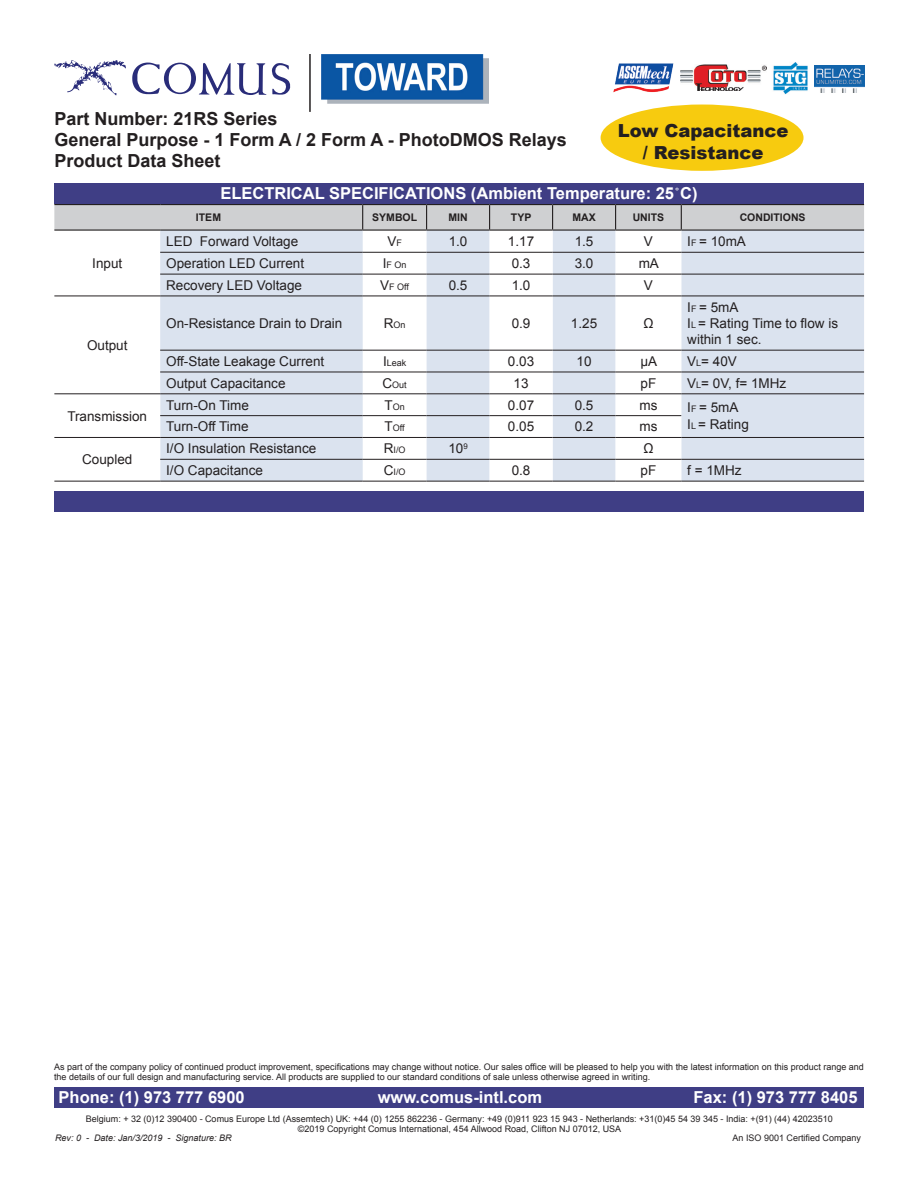
<style>
.page{position:relative;width:918px;height:1188px;background:#fff}
.page>*{position:absolute;margin:0;border:0;box-sizing:border-box;transform-origin:0 0}
.t1{font:700 18px "Arial";color:#231f20}
.t2{font:900 18px "Arial";color:#231f20}
.t3{font:700 16.5px "Arial";color:#fff}
.t4{font:13.5px/16.2px "Arial";color:#231f20}
.t5{font:700 10.5px "Arial";color:#231f20}
.t6{font:9px/10.8px "Arial";color:#231f20}
.t7{font:italic 9px "Arial";color:#231f20}
.s1{font-family:"Minion Pro";font-weight:400}
.s2{font-size:9px}
.s3{font-size:13.5px}
</style>
<div class="page">
<div style="left:54px;top:1088px;width:810px;height:20px;background:#3f3e85"></div>
<img style="left:613px;top:63px;width:61px;height:30px">
<img style="left:680px;top:64px;width:86px;height:26px">
<img style="left:773px;top:62px;width:35px;height:33px">
<img style="left:815px;top:65px;width:50px;height:28px">
<svg style="left:132px;top:62px;width:159px;height:33px"></svg>
<svg style="left:54px;top:60px;width:72px;height:36px"></svg>
<img style="left:322px;top:54px;width:166px;height:50px">
<hr style="left:309px;top:54px;width:2px;height:58px;background:#231f20">
<hr style="left:54px;top:481px;width:106px;height:1px;background:#231f20">
<hr style="left:160px;top:481px;width:203px;height:1px;background:#231f20">
<hr style="left:363px;top:481px;width:64px;height:1px;background:#231f20">
<hr style="left:427px;top:481px;width:63px;height:1px;background:#231f20">
<hr style="left:490px;top:481px;width:63px;height:1px;background:#231f20">
<hr style="left:553px;top:481px;width:63px;height:1px;background:#231f20">
<hr style="left:616px;top:481px;width:65px;height:1px;background:#231f20">
<hr style="left:681px;top:481px;width:183px;height:1px;background:#231f20">
<hr style="left:54px;top:204px;width:106px;height:1px;background:#231f20">
<hr style="left:160px;top:204px;width:203px;height:1px;background:#231f20">
<hr style="left:363px;top:204px;width:64px;height:1px;background:#231f20">
<hr style="left:427px;top:204px;width:63px;height:1px;background:#231f20">
<hr style="left:490px;top:204px;width:63px;height:1px;background:#231f20">
<hr style="left:553px;top:204px;width:63px;height:1px;background:#231f20">
<hr style="left:616px;top:204px;width:65px;height:1px;background:#231f20">
<hr style="left:681px;top:204px;width:183px;height:1px;background:#231f20">
<svg style="left:54px;top:205px;width:810px;height:276px"></svg>
<hr style="left:54px;top:230px;width:106px;height:1px;background:#231f20">
<hr style="left:160px;top:230px;width:203px;height:1px;background:#231f20">
<hr style="left:363px;top:230px;width:64px;height:1px;background:#231f20">
<hr style="left:427px;top:230px;width:63px;height:1px;background:#231f20">
<hr style="left:490px;top:230px;width:63px;height:1px;background:#231f20">
<hr style="left:553px;top:230px;width:63px;height:1px;background:#231f20">
<hr style="left:616px;top:230px;width:65px;height:1px;background:#231f20">
<hr style="left:681px;top:230px;width:183px;height:1px;background:#231f20">
<div style="left:54px;top:184px;width:810px;height:20px;background:#3f3e85"></div>
<div style="left:54px;top:491px;width:810px;height:21px;background:#3f3e85"></div>
<div style="left:601px;top:105px;width:203px;height:66px;background:#f7cb0f;border-radius:50%"></div>
<p class="t1" style="left:54px;top:107px;width:225px">Part Number: 21RS Series</p>
<p class="t1" style="left:54px;top:128px;width:514px">General Purpose - 1 Form A / 2 Form A - PhotoDMOS Relays</p>
<p class="t1" style="left:54px;top:149px;width:168px">Product Data Sheet</p>
<p class="t2" style="left:618px;top:117px;width:172px">Low Capacitance</p>
<p class="t2" style="left:643px;top:140px;width:122px">/ Resistance</p>
<p class="t3" style="left:220px;top:182px;width:479px">ELECTRICAL SPECIFICATIONS (Ambient Temperature: 25<span class="s1">˚</span>C)</p>
<p class="t4" style="left:92px;top:255px;width:32px">Input</p>
<p class="t4" style="left:87px;top:337px;width:42px">Output</p>
<p class="t4" style="left:67px;top:408px;width:81px">Transmission</p>
<p class="t4" style="left:82px;top:452px;width:52px">Coupled</p>
<p class="t5" style="left:196px;top:210px;width:27px">ITEM</p>
<p class="t5" style="left:372px;top:210px;width:46px">SYMBOL</p>
<p class="t5" style="left:448px;top:210px;width:21px">MIN</p>
<p class="t5" style="left:511px;top:210px;width:22px">TYP</p>
<p class="t5" style="left:572px;top:210px;width:25px">MAX</p>
<p class="t5" style="left:633px;top:210px;width:33px">UNITS</p>
<p class="t5" style="left:740px;top:210px;width:67px">CONDITIONS</p>
<p class="t4" style="left:166px;top:233px;width:134px">LED Forward Voltage</p>
<p class="t4" style="left:387px;top:233px;width:16px">V<span class="s2">F</span></p>
<p class="t4" style="left:449px;top:233px;width:20px">1.0</p>
<p class="t4" style="left:508px;top:233px;width:28px">1.17</p>
<p class="t4" style="left:575px;top:233px;width:20px">1.5</p>
<p class="t4" style="left:644px;top:233px;width:11px">V</p>
<p class="t4" style="left:687px;top:233px;width:60px">I<span class="s2">F</span> = 10mA</p>
<p class="t4" style="left:166px;top:255px;width:140px">Operation LED Current</p>
<p class="t6" style="left:383px;top:260px;width:25px"><span class="s3">I</span>F On</p>
<p class="t4" style="left:512px;top:255px;width:20px">0.3</p>
<p class="t4" style="left:575px;top:255px;width:20px">3.0</p>
<p class="t4" style="left:639px;top:255px;width:22px">mA</p>
<p class="t4" style="left:166px;top:277px;width:137px">Recovery LED Voltage</p>
<p class="t6" style="left:380px;top:281px;width:30px"><span class="s3">V</span>F Off</p>
<p class="t4" style="left:449px;top:277px;width:20px">0.5</p>
<p class="t4" style="left:512px;top:277px;width:20px">1.0</p>
<p class="t4" style="left:644px;top:277px;width:11px">V</p>
<p class="t4" style="left:166px;top:315px;width:178px">On-Resistance Drain to Drain</p>
<p class="t6" style="left:384px;top:319px;width:23px"><span class="s3">R</span>On</p>
<p class="t4" style="left:512px;top:315px;width:20px">0.9</p>
<p class="t4" style="left:571px;top:315px;width:28px">1.25</p>
<p class="t4" style="left:643px;top:315px;width:12px">Ω</p>
<p class="t4" style="left:687px;top:299px;width:53px">I<span class="s2">F</span> = 5mA</p>
<p class="t4" style="left:687px;top:315px;width:152px">I<span class="s2">L</span> = Rating Time to flow is within 1 sec.</p>
<p class="t4" style="left:166px;top:353px;width:160px">Off-State Leakage Current</p>
<p class="t6" style="left:383px;top:358px;width:25px"><span class="s3">I</span>Leak</p>
<p class="t4" style="left:508px;top:353px;width:28px">0.03</p>
<p class="t4" style="left:577px;top:353px;width:17px">10</p>
<p class="t4" style="left:640px;top:353px;width:18px">μA</p>
<p class="t4" style="left:687px;top:353px;width:51px">V<span class="s2">L</span>= 40V</p>
<p class="t4" style="left:166px;top:375px;width:121px">Output Capacitance</p>
<p class="t6" style="left:383px;top:379px;width:26px"><span class="s3">C</span>Out</p>
<p class="t4" style="left:514px;top:375px;width:17px">13</p>
<p class="t4" style="left:641px;top:375px;width:17px">pF</p>
<p class="t4" style="left:687px;top:375px;width:101px">V<span class="s2">L</span>= 0V, f= 1MHz</p>
<p class="t4" style="left:166px;top:397px;width:84px">Turn-On Time</p>
<p class="t6" style="left:385px;top:401px;width:22px"><span class="s3">T</span>On</p>
<p class="t4" style="left:508px;top:397px;width:28px">0.07</p>
<p class="t4" style="left:575px;top:397px;width:20px">0.5</p>
<p class="t4" style="left:639px;top:397px;width:19px">ms</p>
<p class="t4" style="left:687px;top:400px;width:53px">I<span class="s2">F</span> = 5mA</p>
<p class="t4" style="left:166px;top:419px;width:84px">Turn-Off Time</p>
<p class="t6" style="left:385px;top:423px;width:22px"><span class="s3">T</span>Off</p>
<p class="t4" style="left:508px;top:419px;width:28px">0.05</p>
<p class="t4" style="left:575px;top:419px;width:20px">0.2</p>
<p class="t4" style="left:639px;top:419px;width:19px">ms</p>
<p class="t4" style="left:687px;top:416px;width:63px">I<span class="s2">L</span> = Rating</p>
<p class="t4" style="left:166px;top:441px;width:152px">I/O Insulation Resistance</p>
<p class="t6" style="left:384px;top:445px;width:23px"><span class="s3">R</span>I/O</p>
<p class="t4" style="left:448px;top:441px;width:21px">10<sup>9</sup></p>
<p class="t4" style="left:643px;top:441px;width:12px">Ω</p>
<p class="t4" style="left:166px;top:462px;width:98px">I/O Capacitance</p>
<p class="t6" style="left:384px;top:467px;width:23px"><span class="s3">C</span>I/O</p>
<p class="t4" style="left:512px;top:462px;width:20px">0.8</p>
<p class="t4" style="left:641px;top:462px;width:17px">pF</p>
<p class="t4" style="left:687px;top:462px;width:56px">f = 1MHz</p>
<p class="t6" style="left:54px;top:1061px;width:811px">As part of the company policy of continued product improvement, specifications may change without notice. Our sales office will be pleased to help you with the latest information on this product range and the details of our full design and manufacturing service. All products are supplied to our standard conditions of sale unless otherwise agreed in writing.</p>
<p class="t3" style="left:59px;top:1086px;width:188px">Phone: (1) 973 777 6900</p>
<p class="t3" style="left:378px;top:1086px;width:166px">www.comus-intl.com</p>
<p class="t3" style="left:693px;top:1086px;width:166px">Fax: (1) 973 777 8405</p>
<p class="t6" style="left:86px;top:1113px;width:748px">Belgium: + 32 (0)12 390400 - Comus Europe Ltd (Assemtech) UK: +44 (0) 1255 862236 - Germany: +49 (0)911 923 15 943 - Netherlands: +31(0)45 54 39 345 - India: +(91) (44) 42023510</p>
<p class="t6" style="left:298px;top:1124px;width:325px">©2019 Copyright Comus International, 454 Allwood Road, Clifton NJ 07012, USA</p>
<p class="t7" style="left:55px;top:1132px;width:178px">Rev: 0 - Date: Jan/3/2019 - Signature: BR</p>
<p class="t6" style="left:733px;top:1132px;width:130px">An ISO 9001 Certified Company</p>
</div>
